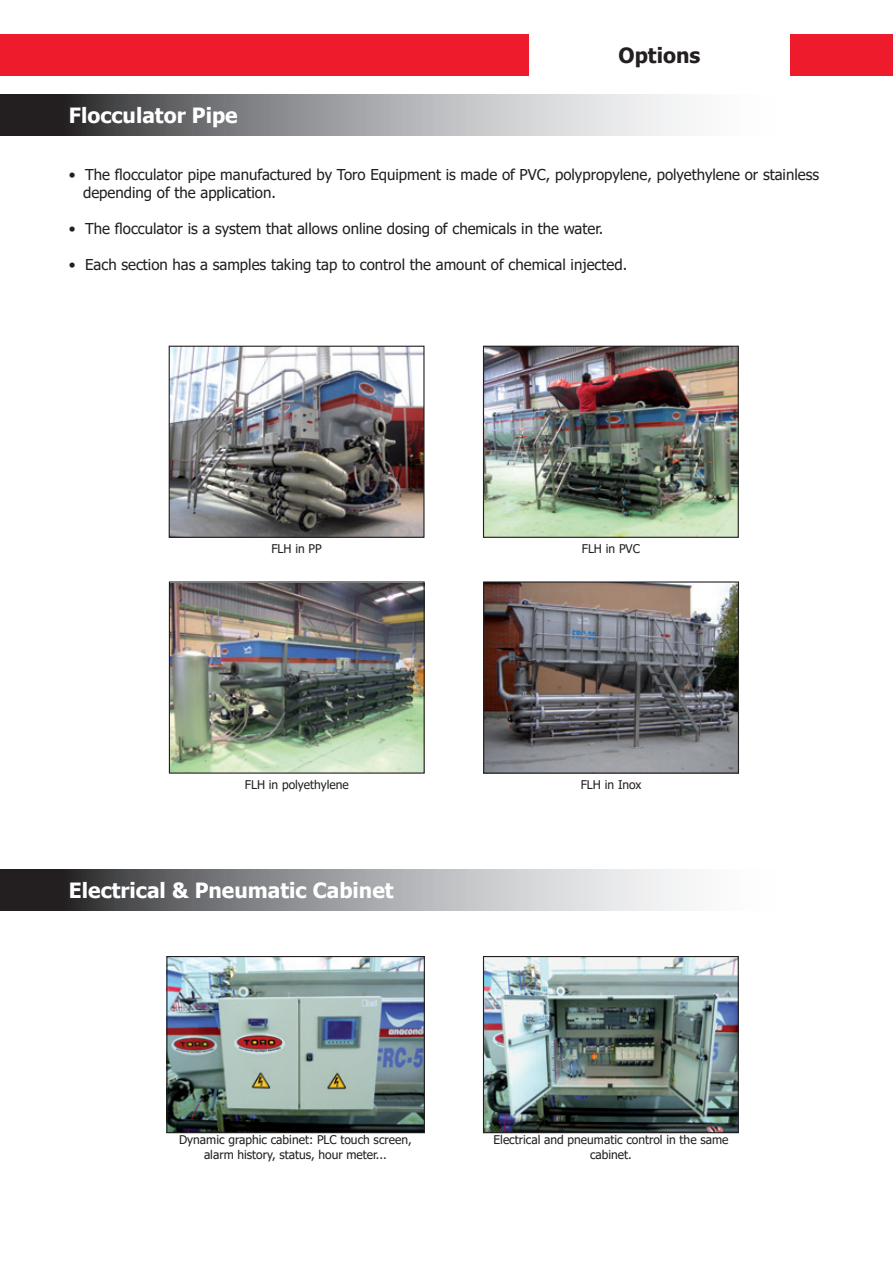
<style>
.page{position:relative;width:893px;height:1263px;background:#fff}
.page>*{position:absolute;margin:0;border:0;box-sizing:border-box;transform-origin:0 0}
.t1{font:700 21px "Tahoma";color:#fff}
.t2{font:700 21px "Tahoma";color:#231f20}
.t3{font:15px "Tahoma";color:#231f20}
.t4{font:12px/14.4px "Tahoma";color:#231f20;text-align:center}
</style>
<div class="page">
<img style="left:485px;top:958px;width:252px;height:173px">
<div style="left:483px;top:956px;width:256px;height:177px;border:1px solid #231f20"></div>
<svg style="left:0;top:95px;width:686px;height:41px;background:#949597"></svg>
<img style="left:171px;top:348px;width:251px;height:188px">
<div style="left:169px;top:346px;width:255px;height:192px;border:1px solid #231f20"></div>
<img style="left:171px;top:583px;width:252px;height:189px">
<div style="left:169px;top:581px;width:256px;height:193px;border:1px solid #231f20"></div>
<img style="left:485px;top:348px;width:252px;height:188px">
<div style="left:483px;top:346px;width:256px;height:192px;border:1px solid #231f20"></div>
<img style="left:485px;top:583px;width:252px;height:189px">
<div style="left:483px;top:581px;width:256px;height:193px;border:1px solid #231f20"></div>
<svg style="left:0;top:869px;width:686px;height:41px;background:#949597"></svg>
<img style="left:168px;top:958px;width:255px;height:173px">
<div style="left:166px;top:956px;width:259px;height:177px;border:1px solid #231f20"></div>
<div style="left:0;top:34px;width:893px;height:41px;background:#ee1b2d"></div>
<div style="left:529px;top:34px;width:261px;height:41px;background:#fff"></div>
<p class="t1" style="left:69px;top:101px;width:170px">Flocculator Pipe</p>
<p class="t2" style="left:619px;top:40px;width:83px">Options</p>
<p class="t3" style="left:69px;top:164px;width:752px">• The flocculator pipe manufactured by Toro Equipment is made of PVC, polypropylene, polyethylene or stainless</p>
<p class="t3" style="left:83px;top:182px;width:194px">depending of the application.</p>
<p class="t3" style="left:69px;top:218px;width:536px">• The flocculator is a system that allows online dosing of chemicals in the water.</p>
<p class="t3" style="left:69px;top:254px;width:560px">• Each section has a samples taking tap to control the amount of chemical injected.</p>
<p class="t4" style="left:271px;top:542px;width:52px">FLH in PP</p>
<p class="t4" style="left:582px;top:542px;width:60px">FLH in PVC</p>
<p class="t4" style="left:245px;top:778px;width:105px">FLH in polyethylene</p>
<p class="t4" style="left:581px;top:778px;width:62px">FLH in Inox</p>
<p class="t1" style="left:69px;top:875px;width:326px">Electrical &amp; Pneumatic Cabinet</p>
<p class="t4" style="left:179px;top:1133px;width:234px">Dynamic graphic cabinet: PLC touch screen, alarm history, status, hour meter...</p>
<p class="t4" style="left:493px;top:1133px;width:236px">Electrical and pneumatic control in the same cabinet.</p>
</div>
